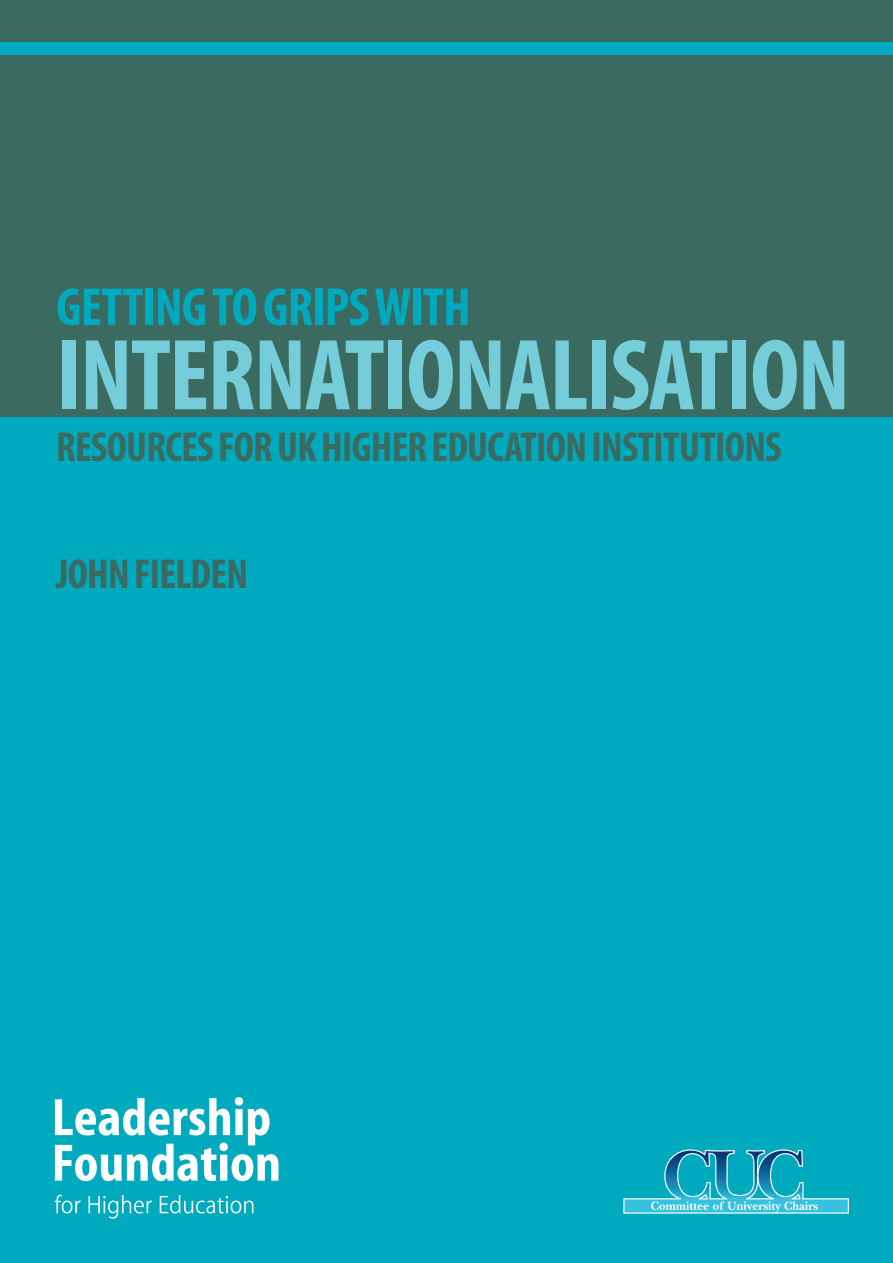
<style>
.page{position:relative;width:893px;height:1263px;background:#fff}
.page>*{position:absolute;margin:0;border:0;box-sizing:border-box;transform-origin:0 0}
.t1{font:700 condensed 102px "Myriad Pro";letter-spacing:-.015em;color:#74cdd9}
.t2{font:700 condensed 54px "Myriad Pro";letter-spacing:-.015em;color:#00aabe}
.t3{font:700 condensed 42px "Myriad Pro";letter-spacing:-.015em;color:#3b6a60}
</style>
<div class="page">
<div style="left:0;top:417px;width:893px;height:846px;background:#00aabe"></div>
<div style="left:0;top:0;width:893px;height:417px;background:#3b6a60"></div>
<div style="left:0;top:43px;width:893px;height:12px;background:#00aabe"></div>
<svg style="left:54px;top:1097px;width:225px;height:122px"></svg>
<svg style="left:623px;top:1149px;width:226px;height:64px"></svg>
<p class="t2" style="left:56px;top:288px;width:416px">GETTINGTOGRIPSWITH</p>
<h1 class="t1" style="left:56px;top:339px;width:795px">INTERNATIONALISATION</h1>
<p class="t3" style="left:56px;top:432px;width:727px">RESOURCESFORUKHIGHEREDUCATIONINSTITUTIONS</p>
<p class="t3" style="left:56px;top:559px;width:193px">JOHNFIELDEN</p>
</div>
